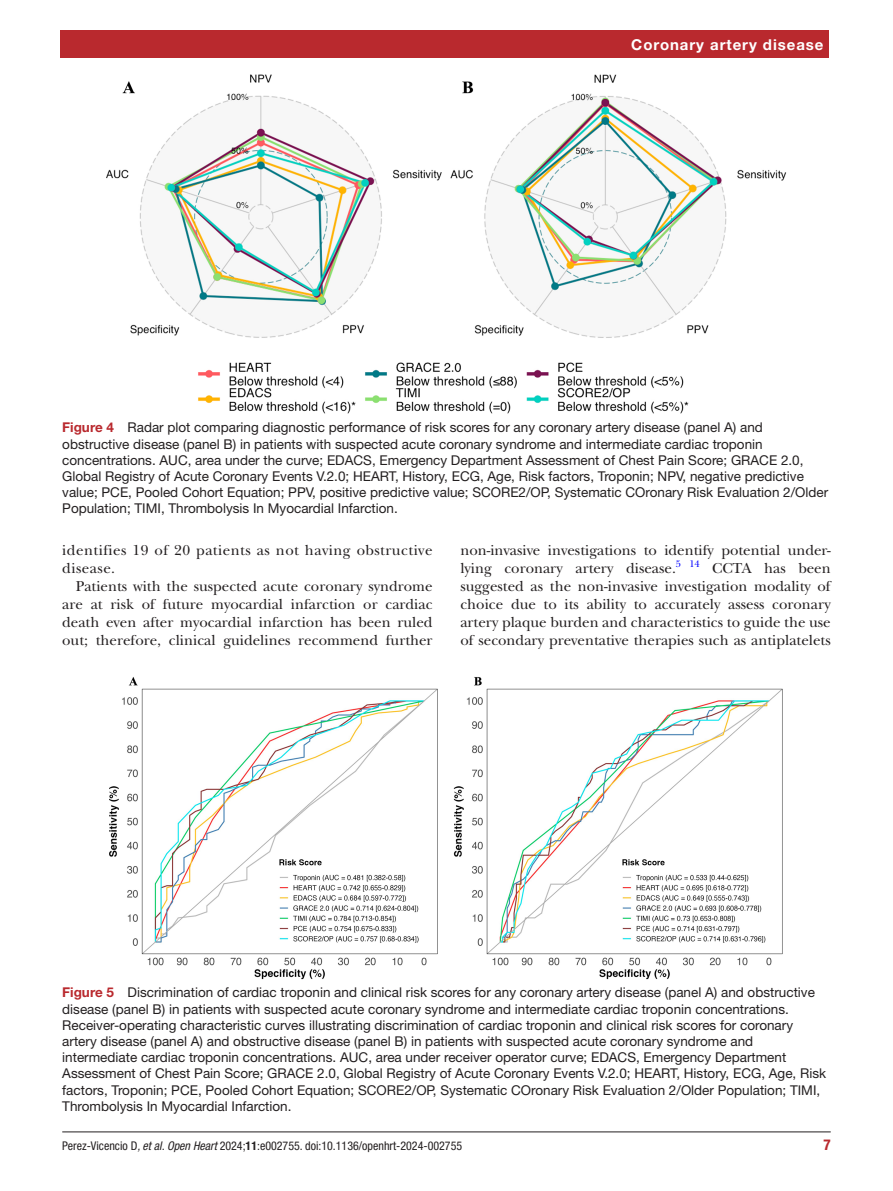
<style>
.page{position:relative;width:893px;height:1191px;background:#fff}
.page>*{position:absolute;margin:0;border:0;box-sizing:border-box;transform-origin:0 0}
.t1{font:15px/18px "New Baskerville";color:#231f20;text-align:justify}
.t2{font:15px/18px "New Baskerville";letter-spacing:.03em;color:#231f20}
.t3{font:700 15px "Helvetica Neue LT Std";letter-spacing:.065em;color:#fff}
.t4{font:700 condensed 15px "Helvetica Neue LT Std";color:#b9292e}
.t5{font:13.5px/16.2px "Helvetica Neue LT Std";color:#231f20}
.t6{font:condensed 12px "Helvetica Neue LT Std";color:#231f20}
.s1{font-weight:700;color:#b9292e}
.s2{font-style:italic}
.s3{font-weight:700}
</style>
<div class="page">
<hr style="left:62px;top:1131px;width:769px;height:1px;background:#231f20">
<div style="left:61px;top:31px;width:768px;height:27px;background:#b9292e"></div>
<img style="left:106px;top:74px;width:680px;height:340px">
<img style="left:109px;top:677px;width:674px;height:302px">
<p class="t3" style="left:631px;top:35px;width:194px">Coronary artery disease</p>
<p class="t5" style="left:62px;top:419px;width:767px"><span class="s1">Figure 4</span> Radar plot comparing diagnostic performance of risk scores for any coronary artery disease (panel A) and obstructive disease (panel B) in patients with suspected acute coronary syndrome and intermediate cardiac troponin concentrations. AUC, area under the curve; EDACS, Emergency Department Assessment of Chest Pain Score; GRACE 2.0, Global Registry of Acute Coronary Events V.2.0; HEART, History, ECG, Age, Risk factors, Troponin; NPV, negative predictive value; PCE, Pooled Cohort Equation; PPV, positive predictive value; SCORE2/OP, Systematic COronary Risk Evaluation 2/Older Population; TIMI, Thrombolysis In Myocardial Infarction.</p>
<p class="t2" style="left:62px;top:541px;width:372px">identifies 19 of 20 patients as not having obstructive disease.</p>
<p class="t1" style="left:62px;top:577px;width:372px;text-indent:14px">Patients with the suspected acute coronary syndrome are at risk of future myocardial infarction or cardiac death even after myocardial infarction has been ruled out; therefore, clinical guidelines recommend further</p>
<p class="t1" style="left:460px;top:541px;width:372px">non-invasive investigations to identify potential under&shy;lying coronary artery disease.<sup>5</sup> <sup>14</sup></p>
<p class="t1" style="left:460px;top:559px;width:372px;text-indent:252px">CCTA has been suggested as the non-invasive investigation modality of choice due to its ability to accurately assess coronary artery plaque burden and characteristics to guide the use of secondary preventative therapies such as antiplatelets</p>
<p class="t5" style="left:62px;top:984px;width:765px"><span class="s1">Figure 5</span> Discrimination of cardiac troponin and clinical risk scores for any coronary artery disease (panel A) and obstructive disease (panel B) in patients with suspected acute coronary syndrome and intermediate cardiac troponin concentrations.<br>Receiver-operating characteristic curves illustrating discrimination of cardiac troponin and clinical risk scores for coronary artery disease (panel A) and obstructive disease (panel B) in patients with suspected acute coronary syndrome and intermediate cardiac troponin concentrations. AUC, area under receiver operator curve; EDACS, Emergency Department Assessment of Chest Pain Score; GRACE 2.0, Global Registry of Acute Coronary Events V.2.0; HEART, History, ECG, Age, Risk factors, Troponin; PCE, Pooled Cohort Equation; SCORE2/OP, Systematic COronary Risk Evaluation 2/Older Population; TIMI, Thrombolysis In Myocardial Infarction.</p>
<p class="t6" style="left:62px;top:1139px;width:401px">Perez-Vicencio D<span class="s2">, et al. Open Heart</span> 2024;<span class="s3">11</span>:e002755. doi:10.1136/openhrt-2024-002755</p>
<p class="t4" style="left:823px;top:1135px;width:9px">7</p>
</div>
